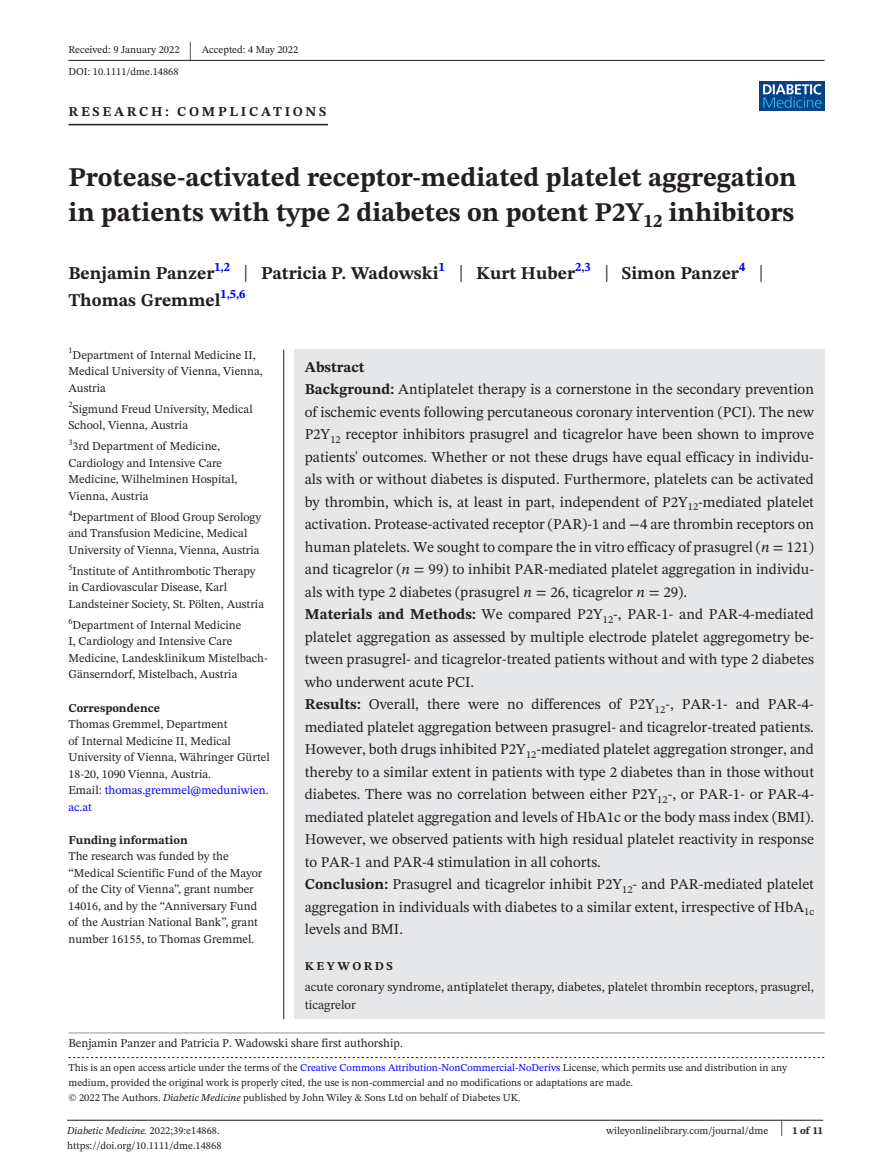
<style>
.page{position:relative;width:893px;height:1174px;background:#fff}
.page>*{position:absolute;margin:0;border:0;box-sizing:border-box;transform-origin:0 0}
.t1{font:700 27px/34.5px "STIX Two Text";color:#231f20}
.t2{font:25.65px "STIX Two Text";color:#231f20;scale:.49 1}
.t3{font:700 18px/27px "STIX Two Text";color:#231f20}
.t4{font:15px/22.5px "STIX Two Text";color:#231f20}
.t5{font:700 13.5px "STIX Two Text";letter-spacing:.2em;color:#231f20}
.t6{font:12.75px/17.2px "STIX Two Text";color:#231f20}
.t7{font:12px/16.5px "STIX Two Text";color:#231f20}
.t8{font:700 12px "STIX Two Text";color:#231f20}
.t9{font:700 12px "STIX Two Text";letter-spacing:.2em;color:#231f20}
.t10{font:10.5px/15px "STIX Two Text";color:#231f20}
.t11{font:italic 10.5px "STIX Two Text";color:#231f20}
.t12{font:700 10.5px "STIX Two Text";color:#231f20}
.s1{font-weight:400;font-size:23.4px}
.s2{color:#00f}
.s3{font-weight:700}
.s4{font-style:italic}
.s5{font-style:normal}
.s6{font-weight:400;font-size:22.2px}
</style>
<div class="page">
<hr style="left:67px;top:1119px;width:756px;height:1px;background:#231f20">
<div style="left:759px;top:81px;width:65px;height:30px;background:#054286"></div>
<svg style="left:763px;top:84px;width:59px;height:24px"></svg>
<hr style="left:68px;top:60px;width:756px;height:1px;background:#231f20">
<hr style="left:68px;top:124px;width:260px;height:1px;background:#231f20">
<div style="left:294px;top:350px;width:530px;height:669px;background:#e6e7e9"></div>
<hr style="left:283px;top:350px;width:1px;height:669px;background:#231f20">
<svg style="left:68px;top:1057px;width:756px;height:1px"></svg>
<hr style="left:68px;top:1032px;width:756px;height:1px;background:#939598">
<p class="t10" style="left:68px;top:42px;width:113px">Received: 9 January 2022</p>
<h2 class="t2" style="left:189px;top:32px;width:8px">|</h2>
<p class="t10" style="left:202px;top:42px;width:98px">Accepted: 4 May 2022</p>
<p class="t10" style="left:68px;top:64px;width:112px">DOI: 10.1111/dme.14868</p>
<p class="t5" style="left:68px;top:101px;width:259px">RESEARCH: COMPLICATIONS</p>
<h1 class="t1" style="left:68px;top:161px;width:730px">Protease-activated receptor-mediated platelet aggregation in patients with type 2 diabetes on potent P2Y<sub>12</sub> inhibitors</h1>
<p class="t3" style="left:68px;top:260px;width:697px">Benjamin Panzer<sup>1,2</sup> <span class="s1">|</span> Patricia P. Wadowski<sup>1</sup> <span class="s1">|</span> Kurt Huber<sup>2,3</sup> <span class="s1">|</span> Simon Panzer<sup>4</sup> <span class="s1">|<br></span>Thomas Gremmel<sup>1,5,6</sup></p>
<p class="t7" style="left:68px;top:346px;width:196px"><sup>1</sup>Department of Internal Medicine II,<br>Medical University of Vienna, Vienna,<br>Austria</p>
<p class="t7" style="left:68px;top:400px;width:186px"><sup>2</sup>Sigmund Freud University, Medical<br>School, Vienna, Austria</p>
<p class="t7" style="left:68px;top:438px;width:170px"><sup>3</sup>3rd Department of Medicine,<br>Cardiology and Intensive Care<br>Medicine, Wilhelminen Hospital,<br>Vienna, Austria</p>
<p class="t7" style="left:68px;top:508px;width:194px"><sup>4</sup>Department of Blood Group Serology and Transfusion Medicine, Medical<br>University of Vienna, Vienna, Austria</p>
<p class="t7" style="left:68px;top:562px;width:197px"><sup>5</sup>Institute of Antithrombotic Therapy in Cardiovascular Disease, Karl<br>Landsteiner Society, St. Pölten, Austria</p>
<p class="t7" style="left:68px;top:616px;width:201px"><sup>6</sup>Department of Internal Medicine<br>I, Cardiology and Intensive Care Medicine, Landesklinikum Mistelbach-Gänserndorf, Mistelbach, Austria</p>
<p class="t8" style="left:68px;top:699px;width:93px">Correspondence</p>
<p class="t7" style="left:68px;top:715px;width:203px">Thomas Gremmel, Department<br>of Internal Medicine II, Medical<br>University of Vienna, Währinger Gürtel<br>18-20, 1090 Vienna, Austria.<br>Email: <span class="s2">thomas.gremmel@meduniwien. ac.at</span></p>
<p class="t8" style="left:68px;top:831px;width:121px">Funding information</p>
<p class="t7" style="left:68px;top:847px;width:196px">The research was funded by the “Medical Scientific Fund of the Mayor of the City of Vienna”, grant number 14016, and by the “Anniversary Fund of the Austrian National Bank”, grant number 16155, to Thomas Gremmel.</p>
<p class="t4" style="left:305px;top:355px;width:511px"><span class="s3">Abstract<br>Background:</span> Antiplatelet therapy is a cornerstone in the secondary prevention of ischemic events following percutaneous coronary intervention (PCI). The new P2Y<sub>12</sub> receptor inhibitors prasugrel and ticagrelor have been shown to improve patients' outcomes. Whether or not these drugs have equal efficacy in individu&shy;als with or without diabetes is disputed. Furthermore, platelets can be activated by thrombin, which is, at least in part, independent of P2Y<sub>12</sub>-mediated platelet activation. Protease-activated receptor (PAR)-1 and −4 are thrombin receptors on human platelets. We sought to compare the in vitro efficacy of prasugrel (<span class="s4">n</span> = 121) and ticagrelor (<span class="s4">n</span> = 99) to inhibit PAR-mediated platelet aggregation in individu&shy;als with type 2 diabetes (prasugrel <span class="s4">n</span> = 26, ticagrelor <span class="s4">n</span> = 29).<br><span class="s3">Materials and Methods:</span> We compared P2Y<sub>12</sub>-, PAR-1- and PAR-4-mediated platelet aggregation as assessed by multiple electrode platelet aggregometry be&shy;tween prasugrel- and ticagrelor-treated patients without and with type 2 diabetes who underwent acute PCI.<br><span class="s3">Results:</span> Overall, there were no differences of P2Y<sub>12</sub>-, PAR-1- and PAR-4- mediated platelet aggregation between prasugrel- and ticagrelor-treated patients.<br>However, both drugs inhibited P2Y<sub>12</sub>-mediated platelet aggregation stronger, and thereby to a similar extent in patients with type 2 diabetes than in those without diabetes. There was no correlation between either P2Y<sub>12</sub>-, or PAR-1- or PAR-4- mediated platelet aggregation and levels of HbA1c or the body mass index (BMI).<br>However, we observed patients with high residual platelet reactivity in response to PAR-1 and PAR-4 stimulation in all cohorts.<br><span class="s3">Conclusion:</span> Prasugrel and ticagrelor inhibit P2Y<sub>12</sub>- and PAR-mediated platelet aggregation in individuals with diabetes to a similar extent, irrespective of HbA<sub>1c </sub>levels and BMI.</p>
<p class="t9" style="left:305px;top:957px;width:90px">KEYWORDS</p>
<p class="t6" style="left:305px;top:978px;width:511px">acute coronary syndrome, antiplatelet therapy, diabetes, platelet thrombin receptors, prasugrel, ticagrelor</p>
<p class="t7" style="left:68px;top:1034px;width:336px">Benjamin Panzer and Patricia P. Wadowski share first authorship.</p>
<p class="t10" style="left:68px;top:1060px;width:720px">This is an open access article under the terms of the <span class="s2">Creative Commons Attribution-NonCommercial-NoDerivs</span> License, which permits use and distribution in any medium, provided the original work is properly cited, the use is non-commercial and no modifications or adaptations are made.<br>© 2022 The Authors. <span class="s4">Diabetic Medicine</span> published by John Wiley &amp; Sons Ltd on behalf of Diabetes UK.</p>
<p class="t11" style="left:67px;top:1123px;width:154px">Diabetic Medicine. <span class="s5">2022;39:e14868.</span></p>
<p class="t12" style="left:780px;top:1123px;width:45px"><span class="s6">|</span> 1 of 11</p>
<p class="t10" style="left:67px;top:1138px;width:156px">https://doi.org/10.1111/dme.14868</p>
<p class="t10" style="left:606px;top:1123px;width:164px">wileyonlinelibrary.com/journal/dme</p>
</div>
